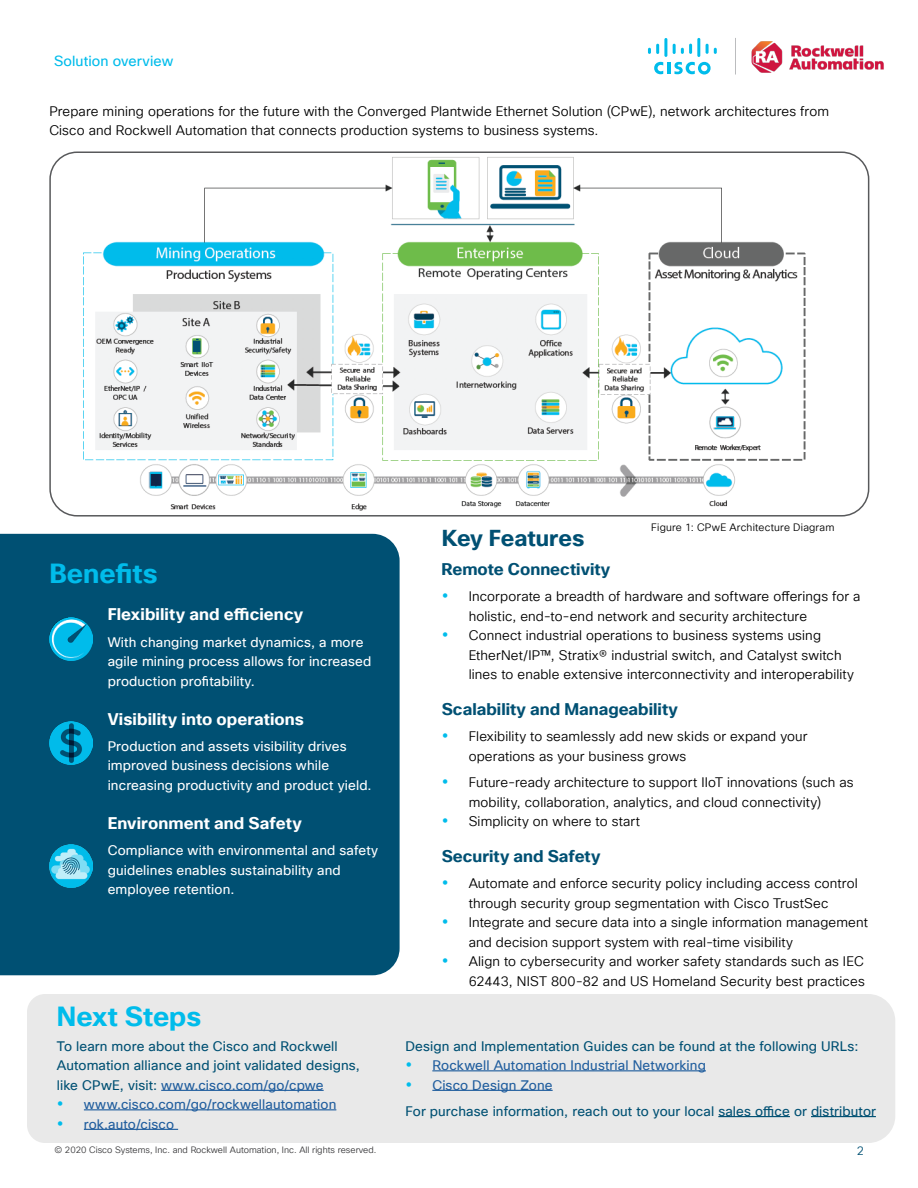
<style>
.page{position:relative;width:918px;height:1188px;background:#fff}
.page>*{position:absolute;margin:0;border:0;box-sizing:border-box;transform-origin:0 0}
.t1{font:700 27px "Cisco Sans TT";color:#00bceb}
.t2{font:700 22.5px "Cisco Sans TT";color:#005073}
.t3{font:700 16.5px "Cisco Sans TT";letter-spacing:.005em;color:#fff}
.t4{font:700 16.5px "Cisco Sans TT";letter-spacing:.005em;color:#005073}
.t5{font:14.25px "Cisco Sans TT";letter-spacing:.005em;color:#00bceb}
.t6{font:13.5px/19.5px "Cisco Sans TT Light";letter-spacing:.01em;color:#000}
.t7{font:13.5px/19.5px "Cisco Sans TT";letter-spacing:.01em;color:#fff}
.t8{font:13.5px "Cisco Sans TT";letter-spacing:.01em;color:#005073}
.t9{font:13.5px/19.5px "Cisco Sans TT";letter-spacing:.01em;color:#215e9e}
.t10{font:12px "Cisco Sans TT Light";color:#005073}
.t11{font:10.5px "Cisco Sans TT Light";letter-spacing:.02em;color:#000}
.t12{font:9px "Cisco Sans TT Light";color:#39393b}
.s1{color:#005073}
</style>
<div class="page">
<svg style="left:648px;top:38px;width:69px;height:37px"></svg>
<hr style="left:735px;top:38px;width:1px;height:37px;background:#a7a9ab">
<img style="left:751px;top:41px;width:133px;height:32px">
<div style="left:27px;top:994px;width:868px;height:149px;background:#e9e9e9"></div>
<div style="left:0;top:534px;width:400px;height:441px;background:#005073"></div>
<hr style="left:161px;top:1090px;width:163px;height:1px;background:#215e9e">
<hr style="left:84px;top:1109px;width:252px;height:1px;background:#215e9e">
<hr style="left:84px;top:1129px;width:94px;height:1px;background:#215e9e">
<hr style="left:432px;top:1070px;width:274px;height:1px;background:#215e9e">
<hr style="left:432px;top:1090px;width:121px;height:1px;background:#215e9e">
<hr style="left:718px;top:1116px;width:72px;height:1px;background:#005073">
<hr style="left:811px;top:1116px;width:65px;height:1px;background:#005073">
<img style="left:52px;top:152px;width:754px;height:361px">
<div style="left:49px;top:152px;width:820px;height:365px;border:2px solid #58595b;border-radius:27px"></div>
<img style="left:49px;top:844px;width:44px;height:43px">
<img style="left:49px;top:617px;width:44px;height:43px">
<img style="left:49px;top:721px;width:44px;height:44px">
<svg style="left:58px;top:1102px;width:4px;height:4px"></svg>
<svg style="left:58px;top:1121px;width:4px;height:4px"></svg>
<svg style="left:407px;top:1063px;width:4px;height:4px"></svg>
<svg style="left:407px;top:1082px;width:4px;height:4px"></svg>
<p class="t5" style="left:54px;top:51px;width:121px">Solution overview</p>
<p class="t6" style="left:49px;top:102px;width:781px">Prepare mining operations for the future with the Converged Plantwide Ethernet Solution (CPwE), network architectures from<br>Cisco and Rockwell Automation that connects production systems to business systems.</p>
<h1 class="t1" style="left:49px;top:555px;width:110px">Benefits</h1>
<p class="t3" style="left:108px;top:604px;width:197px">Flexibility and efficiency</p>
<p class="t7" style="left:108px;top:633px;width:265px">With changing market dynamics, a more agile mining process allows for increased production profitability.</p>
<p class="t3" style="left:108px;top:708px;width:198px">Visibility into operations</p>
<p class="t7" style="left:108px;top:737px;width:265px">Production and assets visibility drives improved business decisions while increasing productivity and product yield.</p>
<p class="t3" style="left:108px;top:812px;width:196px">Environment and Safety</p>
<p class="t7" style="left:108px;top:841px;width:272px">Compliance with environmental and safety guidelines enables sustainability and employee retention.</p>
<h1 class="t1" style="left:57px;top:999px;width:146px">Next Steps</h1>
<p class="t8" style="left:57px;top:1037px;width:282px">To learn more about the Cisco and Rockwell</p>
<p class="t8" style="left:57px;top:1057px;width:304px">Automation alliance and joint validated designs,</p>
<p class="t9" style="left:57px;top:1076px;width:268px"><span class="s1">like CPwE, visit:</span> www.cisco.com/go/cpwe</p>
<p class="t9" style="left:84px;top:1095px;width:254px">www.cisco.com/go/rockwellautomation</p>
<p class="t9" style="left:84px;top:1115px;width:92px">rok.auto/cisco</p>
<p class="t11" style="left:651px;top:521px;width:185px">Figure 1: CPwE Architecture Diagram</p>
<h2 class="t2" style="left:442px;top:523px;width:144px">Key Features</h2>
<p class="t4" style="left:442px;top:558px;width:170px">Remote Connectivity</p>
<p class="t6" style="left:469px;top:587px;width:393px">Incorporate a breadth of hardware and software offerings for a holistic, end-to-end network and security architecture Connect industrial operations to business systems using EtherNet/IP™, Stratix® industrial switch, and Catalyst switch lines to enable extensive interconnectivity and interoperability</p>
<p class="t4" style="left:442px;top:698px;width:238px">Scalability and Manageability</p>
<p class="t6" style="left:469px;top:727px;width:340px">Flexibility to seamlessly add new skids or expand your operations as your business grows</p>
<p class="t6" style="left:469px;top:773px;width:386px">Future-ready architecture to support IIoT innovations (such as mobility, collaboration, analytics, and cloud connectivity)<br>Simplicity on where to start</p>
<p class="t4" style="left:442px;top:845px;width:160px">Security and Safety</p>
<p class="t6" style="left:469px;top:874px;width:401px">Automate and enforce security policy including access control through security group segmentation with Cisco TrustSec Integrate and secure data into a single information management and decision support system with real-time visibility<br>Align to cybersecurity and worker safety standards such as IEC 62443, NIST 800-82 and US Homeland Security best practices</p>
<p class="t8" style="left:405px;top:1037px;width:455px">Design and Implementation Guides can be found at the following URLs:</p>
<p class="t9" style="left:432px;top:1056px;width:275px">Rockwell Automation Industrial Networking<br>Cisco Design Zone</p>
<p class="t8" style="left:405px;top:1102px;width:472px">For purchase information, reach out to your local sales office or distributor</p>
<p class="t12" style="left:54px;top:1144px;width:323px">© 2020 Cisco Systems, Inc. and Rockwell Automation, Inc. All rights reserved.</p>
<p class="t10" style="left:857px;top:1143px;width:9px">2</p>
</div>
